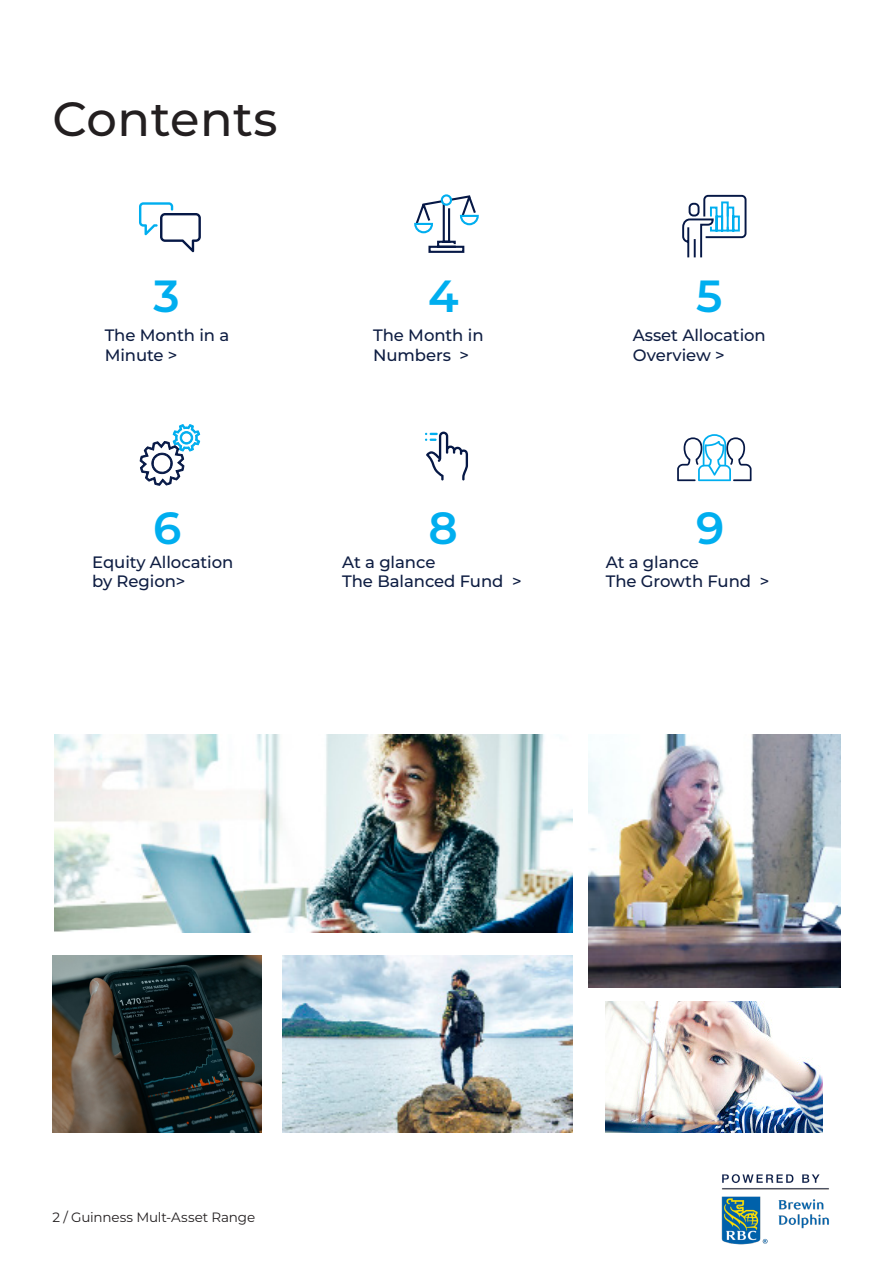
<style>
.page{position:relative;width:893px;height:1263px;background:#fff}
.page>*{position:absolute;margin:0;border:0;box-sizing:border-box;transform-origin:0 0}
.t1{font:500 48px "Montserrat";letter-spacing:.01em;color:#231f20}
.t2{font:600 45px "Montserrat";color:#00aeef}
.t3{font:500 16.5px/19.8px "Montserrat";letter-spacing:-.005em;color:#0e1d42}
.t4{font:13.5px "Montserrat";letter-spacing:-.01em;color:#231f20}
</style>
<div class="page">
<img style="left:721px;top:1174px;width:108px;height:71px">
<img style="left:606px;top:1001px;width:217px;height:132px">
<img style="left:282px;top:956px;width:290px;height:177px">
<img style="left:588px;top:734px;width:252px;height:253px">
<img style="left:55px;top:734px;width:517px;height:198px">
<svg style="left:139px;top:202px;width:62px;height:50px"></svg>
<svg style="left:682px;top:194px;width:65px;height:64px"></svg>
<svg style="left:414px;top:194px;width:65px;height:59px"></svg>
<svg style="left:140px;top:424px;width:60px;height:62px"></svg>
<svg style="left:425px;top:432px;width:43px;height:48px"></svg>
<svg style="left:677px;top:434px;width:74px;height:47px"></svg>
<img style="left:52px;top:956px;width:209px;height:177px">
<p class="t1" style="left:52px;top:85px;width:227px">Contents</p>
<p class="t2" style="left:153px;top:264px;width:28px">3</p>
<p class="t3" style="left:105px;top:325px;width:126px">The Month in a<br>Minute &gt;</p>
<p class="t2" style="left:153px;top:496px;width:30px">6</p>
<p class="t3" style="left:92px;top:551px;width:143px">Equity Allocation by Region&gt;</p>
<p class="t2" style="left:428px;top:264px;width:32px">4</p>
<p class="t3" style="left:373px;top:325px;width:112px">The Month in<br>Numbers &gt;</p>
<p class="t2" style="left:429px;top:496px;width:31px">8</p>
<p class="t3" style="left:342px;top:551px;width:95px">At a glance</p>
<p class="t3" style="left:342px;top:571px;width:181px">The Balanced Fund &gt;</p>
<p class="t2" style="left:696px;top:264px;width:28px">5</p>
<p class="t3" style="left:633px;top:325px;width:134px">Asset Allocation<br>Overview &gt;</p>
<p class="t2" style="left:696px;top:496px;width:30px">9</p>
<p class="t3" style="left:606px;top:551px;width:95px">At a glance</p>
<p class="t3" style="left:606px;top:571px;width:165px">The Growth Fund &gt;</p>
<p class="t4" style="left:52px;top:1208px;width:204px">2 / Guinness Mult-Asset Range</p>
</div>
